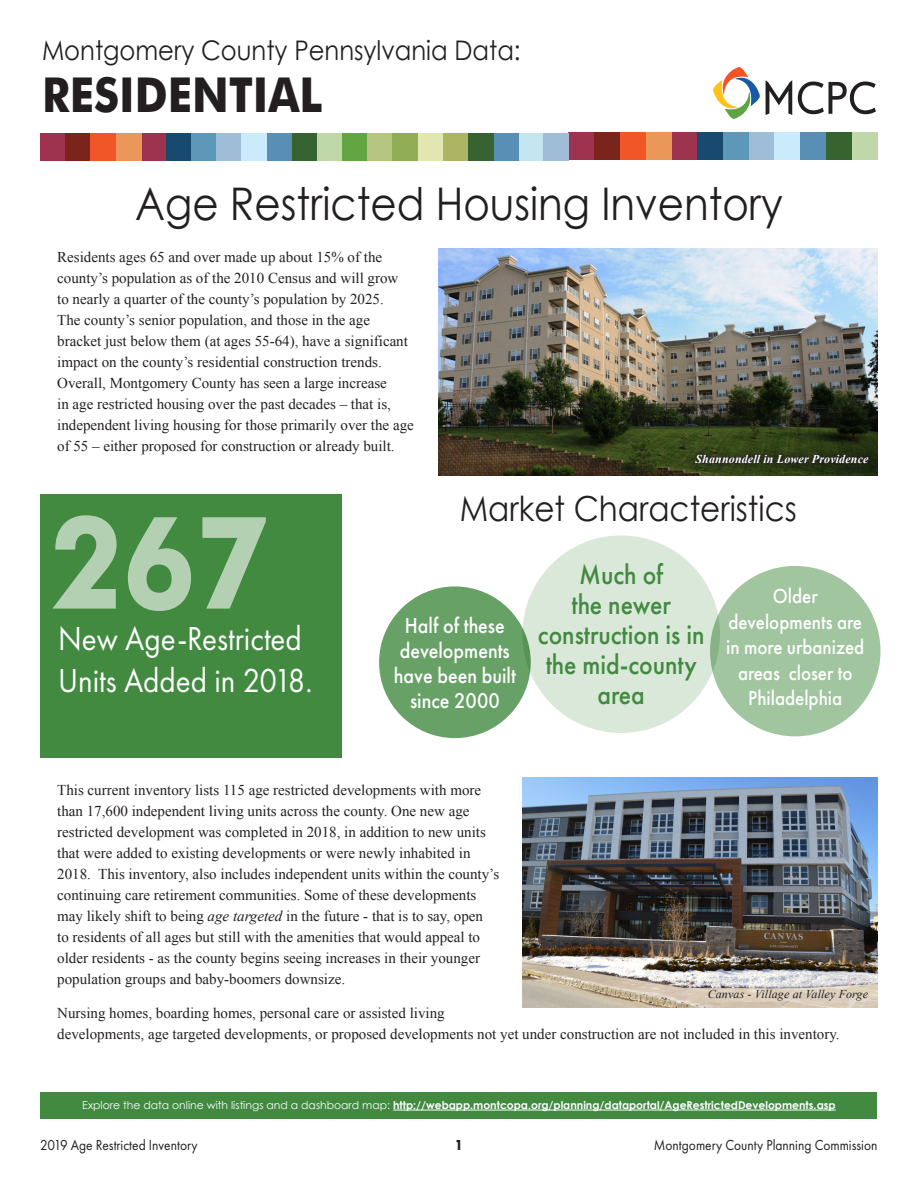
<style>
.page{position:relative;width:918px;height:1188px;background:#fff}
.page>*{position:absolute;margin:0;border:0;box-sizing:border-box;transform-origin:0 0}
.Main_Head_Green{font:129px "Futura Md BT Bold";color:#b3d0b3;scale:.9 1}
.Main_Head_Green-2{font:48px "Futura Md BT Bold";color:#231f20;scale:.9 1}
.Main_Head_Green-3{font:45px "Century Gothic";color:#231f20;scale:.9 1}
.Main_Head_Green-4{font:34.5px/42px "Futura PT";color:#fff;scale:.9 1}
.Main_Head_Green-5{font:34.5px "Century Gothic";color:#231f20;scale:.9 1}
.t1{font:500 28.5px/30px "Futura PT";color:#418a40;text-align:center;scale:.9 1}
.Main_Head_Green-6{font:27px "Century Gothic";color:#231f20;scale:.9 1}
.t2{font:500 22.35px/25px "Futura PT";color:#fff;text-align:center;scale:.9 1}
.t3{font:500 21.15px/25.3px "Futura PT";color:#fff;text-align:center;scale:.9 1}
._2_Body_Copy{font:15px/21px "Times New Roman";color:#231f20}
.t4{font:15px "Futura PT";color:#231f20;scale:.9 1}
.t5{font:700 15px "Futura PT";color:#231f20;scale:.9 1}
.Image_Caption{font:italic 700 12px "Times New Roman";letter-spacing:.01em;color:#fff}
.Image_Caption-2{font:italic 12px "Times New Roman";letter-spacing:.01em;color:#231f20}
.Titles{font:700 10.8px "Century Gothic";color:#fff}
.s1{font-style:italic}
.s2{font-weight:400}
</style>
<div class="page">
<div style="left:379px;top:586px;width:152px;height:152px;background:#67a166;border-radius:50%"></div>
<svg style="left:798px;top:81px;width:78px;height:33px"></svg>
<svg style="left:713px;top:67px;width:79px;height:52px"></svg>
<div style="left:569px;top:133px;width:25px;height:27px;background:#9e334f"></div>
<div style="left:594px;top:133px;width:26px;height:27px;background:#7a241b"></div>
<div style="left:620px;top:133px;width:26px;height:27px;background:#f15629"></div>
<div style="left:672px;top:133px;width:25px;height:27px;background:#9e334f"></div>
<div style="left:646px;top:133px;width:26px;height:27px;background:#ec975a"></div>
<div style="left:800px;top:133px;width:26px;height:27px;background:#5a8fb5"></div>
<div style="left:697px;top:133px;width:26px;height:27px;background:#184a70"></div>
<div style="left:723px;top:133px;width:26px;height:27px;background:#5e98b8"></div>
<div style="left:749px;top:133px;width:26px;height:27px;background:#9fbdd7"></div>
<div style="left:775px;top:133px;width:25px;height:27px;background:#caebfb"></div>
<div style="left:826px;top:133px;width:26px;height:27px;background:#366330"></div>
<div style="left:852px;top:133px;width:26px;height:27px;background:#c0d7a9"></div>
<div style="left:518px;top:133px;width:25px;height:27px;background:#c4e6f1"></div>
<div style="left:493px;top:133px;width:25px;height:27px;background:#5a8fb5"></div>
<div style="left:468px;top:133px;width:25px;height:27px;background:#366330"></div>
<div style="left:443px;top:133px;width:25px;height:27px;background:#acb363"></div>
<div style="left:418px;top:133px;width:25px;height:27px;background:#e2e6b1"></div>
<div style="left:40px;top:133px;width:26px;height:27px;background:#9e334f"></div>
<div style="left:66px;top:133px;width:25px;height:27px;background:#7a241b"></div>
<div style="left:91px;top:133px;width:25px;height:27px;background:#f15629"></div>
<div style="left:141px;top:133px;width:25px;height:27px;background:#9e334f"></div>
<div style="left:116px;top:133px;width:25px;height:27px;background:#ec975a"></div>
<div style="left:267px;top:133px;width:25px;height:27px;background:#5a8fb5"></div>
<div style="left:166px;top:133px;width:25px;height:27px;background:#184a70"></div>
<div style="left:191px;top:133px;width:26px;height:27px;background:#5e98b8"></div>
<div style="left:217px;top:133px;width:25px;height:27px;background:#9fbdd7"></div>
<div style="left:242px;top:133px;width:25px;height:27px;background:#caebfb"></div>
<div style="left:292px;top:133px;width:25px;height:27px;background:#366330"></div>
<div style="left:317px;top:133px;width:25px;height:27px;background:#c0d7a9"></div>
<div style="left:342px;top:133px;width:25px;height:27px;background:#64a543"></div>
<div style="left:367px;top:133px;width:26px;height:27px;background:#b6c582"></div>
<div style="left:393px;top:133px;width:25px;height:27px;background:#91ad56"></div>
<div style="left:543px;top:133px;width:26px;height:27px;background:#9fbdd7"></div>
<img style="left:523px;top:777px;width:354px;height:230px">
<img style="left:439px;top:248px;width:438px;height:227px">
<div style="left:40px;top:495px;width:302px;height:263px;background:#418a40"></div>
<svg style="left:688px;top:447px;width:188px;height:24px;background:#2c3c15"></svg>
<svg style="left:694px;top:454px;width:175px;height:16px;background:#262d18"></svg>
<div style="left:522px;top:535px;width:198px;height:198px;background:#d9e8d9;border-radius:50%"></div>
<div style="left:710px;top:566px;width:170px;height:170px;background:#a0c59f;border-radius:50%"></div>
<div style="left:40px;top:1093px;width:838px;height:26px;background:#418a40"></div>
<hr style="left:393px;top:1110px;width:443px;height:1px;background:#fff">
<p class="Main_Head_Green-6" style="left:42px;top:31px;width:533px">Montgomery County Pennsylvania Data:</p>
<p class="Main_Head_Green-2" style="left:42px;top:65px;width:313px">RESIDENTIAL</p>
<p class="Main_Head_Green-3" style="left:135px;top:173px;width:721px">Age Restricted Housing Inventory</p>
<p class="_2_Body_Copy" style="left:57px;top:247px;width:358px">Residents ages 65 and over made up about 15% of the county’s population as of the 2010 Census and will grow to nearly a quarter of the county’s population by 2025.<br>The county’s senior population, and those in the age bracket just below them (at ages 55-64), have a significant impact on the county’s residential construction trends.<br>Overall, Montgomery County has seen a large increase<br>in age restricted housing over the past decades – that is, independent living housing for those primarily over the age of 55 – either proposed for construction or already built.</p>
<p class="Image_Caption" style="left:696px;top:452px;width:174px">Shannondell in Lower Providence</p>
<p class="Main_Head_Green-5" style="left:460px;top:484px;width:376px">Market Characteristics</p>
<p class="Main_Head_Green" style="left:50px;top:484px;width:243px">267</p>
<h3 class="t1" style="left:538px;top:559px;width:187px">Much of<br>the newer construction is in the mid-county area</h3>
<h3 class="t3" style="left:726px;top:584px;width:155px">Older developments are in more urbanized areas closer to<br>Philadelphia</h3>
<h3 class="t2" style="left:394px;top:613px;width:137px">Half of these developments have been built since 2000</h3>
<p class="Main_Head_Green-4" style="left:58px;top:617px;width:284px">New Age-Restricted<br>Units Added in 2018.</p>
<p class="_2_Body_Copy" style="left:57px;top:779px;width:444px">This current inventory lists 115 age restricted developments with more than 17,600 independent living units across the county. One new age restricted development was completed in 2018, in addition to new units that were added to existing developments or were newly inhabited in 2018. This inventory, also includes independent units within the county’s continuing care retirement communities. Some of these developments may likely shift to being <span class="s1">age targeted</span> in the future - that is to say, open<br>to residents of all ages but still with the amenities that would appeal to older residents - as the county begins seeing increases in their younger population groups and baby-boomers downsize.</p>
<p class="_2_Body_Copy" style="left:57px;top:1003px;width:784px">Nursing homes, boarding homes, personal care or assisted living<br>developments, age targeted developments, or proposed developments not yet under construction are not included in this inventory.</p>
<p class="Image_Caption-2" style="left:708px;top:987px;width:162px">Canvas - Village at Valley Forge</p>
<p class="Titles" style="left:82px;top:1097px;width:755px"><span class="s2">Explore the data online with listings and a dashboard map:</span> http://webapp.montcopa.org/planning/dataportal/AgeRestrictedDevelopments.asp</p>
<p class="t4" style="left:40px;top:1136px;width:176px">2019 Age Restricted Inventory</p>
<p class="t5" style="left:455px;top:1135px;width:10px">1</p>
<p class="t4" style="left:654px;top:1136px;width:250px">Montgomery County Planning Commission</p>
</div>
